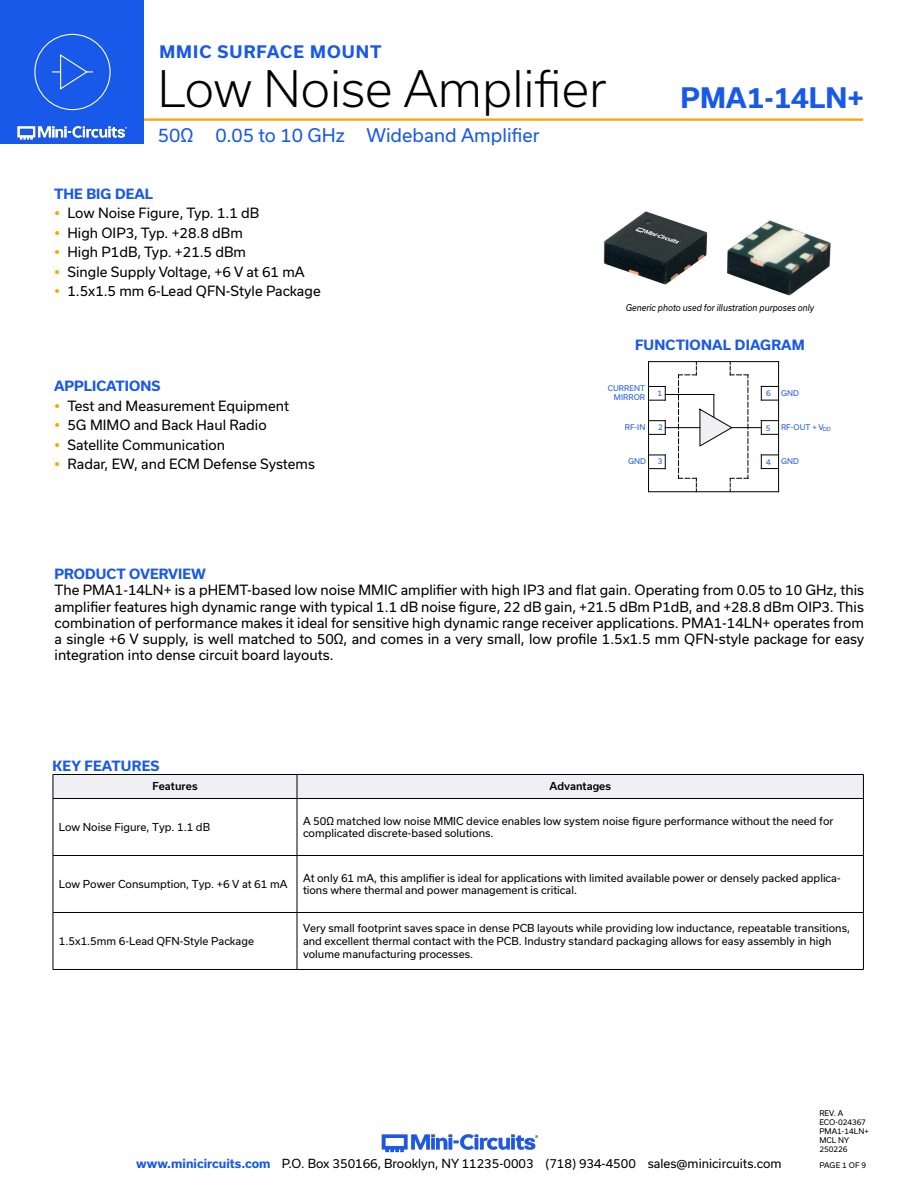
<style>
.page{position:relative;width:918px;height:1188px;background:#fff}
.page>*{position:absolute;margin:0;border:0;box-sizing:border-box;transform-origin:0 0}
.t1{font:300 48px "Usual";color:#000}
.t2{font:700 27px "Usual";color:#1859ea}
.t3{font:18px "Usual";color:#1859ea}
.t4{font:700 16.5px "Usual";letter-spacing:.065em;color:#1859ea}
.Regular_Copy{font:13.5px/16.2px "Usual";color:#000;text-align:justify}
.Blue_Headers{font:700 13.5px "Usual";color:#1859ea}
.t5{font:12px "Usual";color:#000}
.Table_Body_Left_Justified{font:10.5px/12.6px "Usual";color:#000}
.Table_Header_Center{font:500 10.5px "Usual";color:#000}
.t6{font:italic 9px "Usual";color:#000;scale:.9 1}
.Revision{font:7.5px "Usual";color:#000}
.t7{font:7.5px/9px "Usual";color:#1859ea;text-align:right}
.s1{font-weight:700;color:#1859ea}
</style>
<div class="page">
<img style="left:381px;top:1134px;width:158px;height:19px">
<hr style="left:130px;top:118px;width:733px;height:3px;background:#ffa300">
<div style="left:0;top:0;width:144px;height:144px;background:#1859ea"></div>
<img style="left:17px;top:120px;width:128px;height:20px">
<div style="left:53px;top:774px;width:811px;height:24px;background:#efeff4"></div>
<hr style="left:53px;top:798px;width:244px;height:1px;background:#000">
<hr style="left:53px;top:799px;width:1px;height:56px;background:#000">
<hr style="left:297px;top:798px;width:567px;height:1px;background:#000">
<hr style="left:297px;top:799px;width:1px;height:56px;background:#000">
<hr style="left:863px;top:799px;width:1px;height:56px;background:#000">
<hr style="left:53px;top:855px;width:244px;height:1px;background:#000">
<hr style="left:53px;top:856px;width:1px;height:56px;background:#000">
<hr style="left:297px;top:855px;width:567px;height:1px;background:#000">
<hr style="left:297px;top:856px;width:1px;height:56px;background:#000">
<hr style="left:863px;top:856px;width:1px;height:56px;background:#000">
<hr style="left:53px;top:912px;width:244px;height:1px;background:#000">
<hr style="left:53px;top:913px;width:1px;height:56px;background:#000">
<hr style="left:297px;top:912px;width:567px;height:1px;background:#000">
<hr style="left:297px;top:913px;width:1px;height:56px;background:#000">
<hr style="left:863px;top:913px;width:1px;height:56px;background:#000">
<hr style="left:53px;top:969px;width:244px;height:1px;background:#000">
<hr style="left:297px;top:969px;width:567px;height:1px;background:#000">
<img style="left:603px;top:211px;width:228px;height:85px">
<hr style="left:649px;top:361px;width:130px;height:1px;background:#000">
<hr style="left:648px;top:362px;width:1px;height:130px;background:#000">
<hr style="left:649px;top:491px;width:130px;height:1px;background:#000">
<hr style="left:665px;top:427px;width:35px;height:1px;background:#000">
<hr style="left:665px;top:394px;width:49px;height:1px;background:#000">
<svg style="left:649px;top:386px;width:17px;height:15px"></svg>
<svg style="left:649px;top:420px;width:17px;height:15px"></svg>
<svg style="left:649px;top:455px;width:17px;height:14px"></svg>
<svg style="left:678px;top:362px;width:101px;height:130px"></svg>
<div style="left:34px;top:34px;width:77px;height:76px;border:1px solid #fff;border-radius:50%"></div>
<svg style="left:52px;top:54px;width:41px;height:36px"></svg>
<p class="t4" style="left:159px;top:42px;width:224px">MMIC SURFACE MOUNT</p>
<h1 class="t1" style="left:158px;top:62px;width:450px">Low Noise Amplifier</h1>
<h3 class="t3" style="left:158px;top:125px;width:383px">50Ω 0.05 to 10 GHz Wideband Amplifier</h3>
<p class="Blue_Headers" style="left:54px;top:186px;width:101px">THE BIG DEAL</p>
<p class="Regular_Copy" style="left:68px;top:205px;width:193px">Low Noise Figure, Typ. 1.1 dB</p>
<p class="Regular_Copy" style="left:68px;top:224px;width:177px">High OIP3, Typ. +28.8 dBm</p>
<p class="Regular_Copy" style="left:68px;top:244px;width:180px">High P1dB, Typ. +21.5 dBm</p>
<p class="Regular_Copy" style="left:68px;top:263px;width:239px">Single Supply Voltage, +6 V at 61 mA</p>
<p class="Regular_Copy" style="left:68px;top:283px;width:255px">1.5x1.5 mm 6-Lead QFN-Style Package</p>
<h2 class="t2" style="left:681px;top:82px;width:185px">PMA1-14LN+</h2>
<p class="t6" style="left:626px;top:302px;width:211px">Generic photo used for illustration purposes only</p>
<p class="Blue_Headers" style="left:635px;top:337px;width:171px">FUNCTIONAL DIAGRAM</p>
<p class="Blue_Headers" style="left:54px;top:378px;width:108px">APPLICATIONS</p>
<p class="Regular_Copy" style="left:68px;top:398px;width:223px">Test and Measurement Equipment</p>
<p class="Regular_Copy" style="left:68px;top:417px;width:201px">5G MIMO and Back Haul Radio</p>
<p class="Regular_Copy" style="left:68px;top:437px;width:159px">Satellite Communication</p>
<p class="Regular_Copy" style="left:68px;top:456px;width:249px">Radar, EW, and ECM Defense Systems</p>
<p class="t7" style="left:608px;top:384px;width:39px">CURRENT<br>MIRROR</p>
<p class="t7" style="left:625px;top:422px;width:22px">RF-IN</p>
<p class="t7" style="left:628px;top:457px;width:19px">GND</p>
<p class="t7" style="left:657px;top:388px;width:6px">1</p>
<p class="t7" style="left:658px;top:422px;width:6px">2</p>
<p class="t7" style="left:658px;top:457px;width:6px">3</p>
<p class="t7" style="left:766px;top:458px;width:6px">4</p>
<p class="t7" style="left:766px;top:389px;width:6px">6</p>
<p class="t7" style="left:766px;top:423px;width:6px">5</p>
<p class="t7" style="left:781px;top:388px;width:19px">GND</p>
<p class="t7" style="left:781px;top:422px;width:51px">RF-OUT + V<sub>DD</sub></p>
<p class="t7" style="left:781px;top:457px;width:19px">GND</p>
<p class="Blue_Headers" style="left:55px;top:566px;width:153px">PRODUCT OVERVIEW</p>
<p class="Regular_Copy" style="left:55px;top:582px;width:811px">The PMA1-14LN+ is a pHEMT-based low noise MMIC amplifier with high IP3 and flat gain. Operating from 0.05 to 10 GHz, this amplifier features high dynamic range with typical 1.1 dB noise figure, 22 dB gain, +21.5 dBm P1dB, and +28.8 dBm OIP3. This combination of performance makes it ideal for sensitive high dynamic range receiver applications. PMA1-14LN+ operates from a single +6 V supply, is well matched to 50Ω, and comes in a very small, low profile 1.5x1.5 mm QFN-style package for easy integration into dense circuit board layouts.</p>
<p class="Blue_Headers" style="left:52px;top:758px;width:108px">KEY FEATURES</p>
<p class="Table_Header_Center" style="left:152px;top:780px;width:47px">Features</p>
<p class="Table_Header_Center" style="left:549px;top:780px;width:63px">Advantages</p>
<p class="Table_Body_Left_Justified" style="left:59px;top:821px;width:153px">Low Noise Figure, Typ. 1.1 dB</p>
<p class="Table_Body_Left_Justified" style="left:303px;top:814px;width:532px">A 50Ω matched low noise MMIC device enables low system noise figure performance without the need for complicated discrete-based solutions.</p>
<p class="Table_Body_Left_Justified" style="left:59px;top:878px;width:230px">Low Power Consumption, Typ. +6 V at 61 mA</p>
<p class="Table_Body_Left_Justified" style="left:303px;top:871px;width:539px">At only 61 mA, this amplifier is ideal for applications with limited available power or densely packed applica&shy;tions where thermal and power management is critical.</p>
<p class="Table_Body_Left_Justified" style="left:59px;top:935px;width:197px">1.5x1.5mm 6-Lead QFN-Style Package</p>
<p class="Table_Body_Left_Justified" style="left:303px;top:922px;width:549px">Very small footprint saves space in dense PCB layouts while providing low inductance, repeatable transitions, and excellent thermal contact with the PCB. Industry standard packaging allows for easy assembly in high volume manufacturing processes.</p>
<p class="Revision" style="left:819px;top:1109px;width:25px">REV. A</p>
<p class="Revision" style="left:819px;top:1118px;width:48px">ECO-024367</p>
<p class="Revision" style="left:819px;top:1127px;width:51px">PMA1-14LN+</p>
<p class="Revision" style="left:819px;top:1136px;width:31px">MCL NY</p>
<p class="Revision" style="left:819px;top:1145px;width:30px">250226</p>
<p class="t5" style="left:136px;top:1157px;width:647px"><span class="s1">www.minicircuits.com</span> P.O. Box 350166, Brooklyn, NY 11235-0003 (718) 934-4500 sales@minicircuits.com</p>
<p class="Revision" style="left:819px;top:1161px;width:48px">PAGE 1 OF 9</p>
</div>
